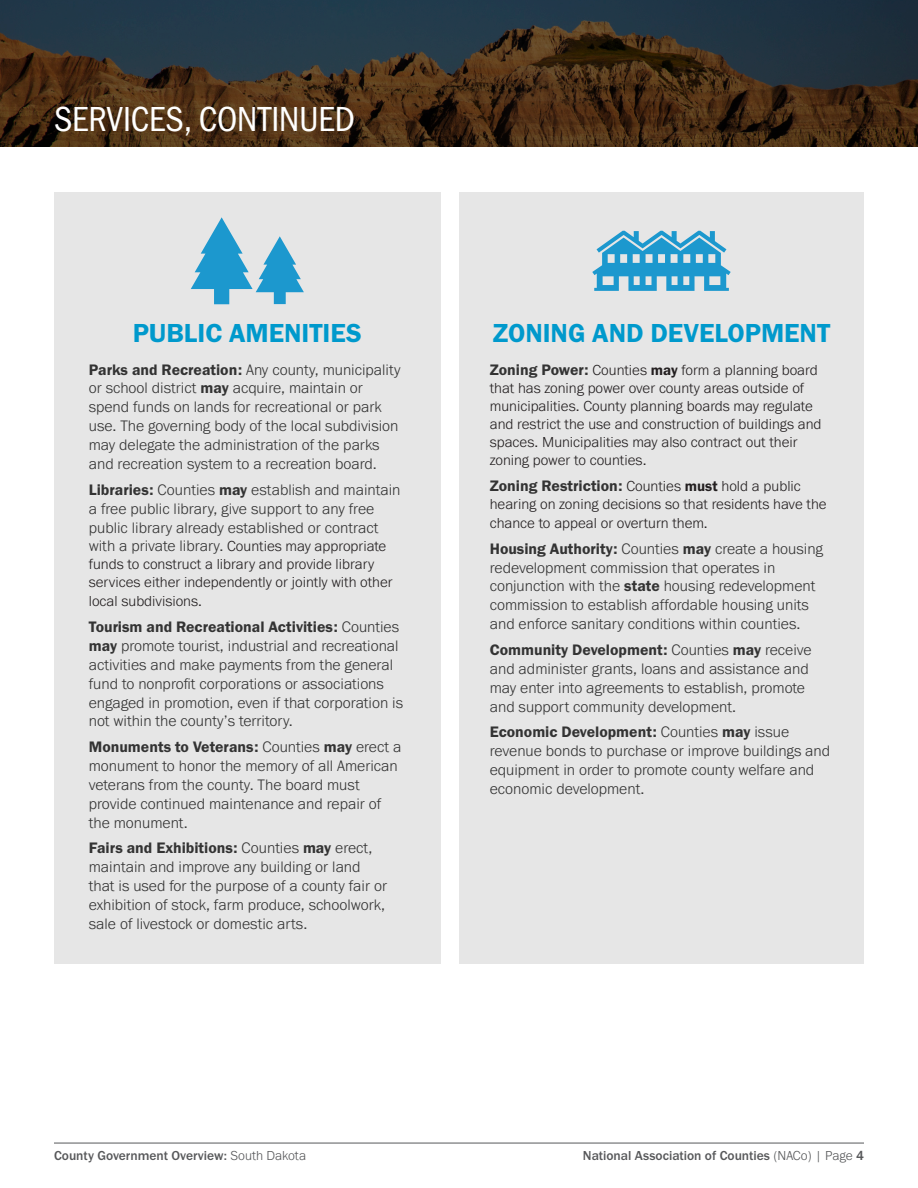
<style>
.page{position:relative;width:918px;height:1188px;background:#fff}
.page>*{position:absolute;margin:0;border:0;box-sizing:border-box;transform-origin:0 0}
.Main_Header{font:36px "Franklin Gothic URW Cond";letter-spacing:-.005em;color:#fff}
.Figure_title{font:27px "Franklin Gothic URW Dem";color:#09c}
.Bullets{font:300 15.75px/18.9px "Franklin Gothic URW";color:#333}
.Body_text{font:300 15.75px/18.9px "Franklin Gothic URW";color:#333}
.Body_text-2{font:300 15px/18.1px "Franklin Gothic URW";color:#231f20}
.Bullets-2{font:300 15px/18.3px "Franklin Gothic URW";color:#231f20}
.t1{font:500 13.5px "Franklin Gothic URW";color:#57585a}
.s1{font-family:"Franklin Gothic URW Dem";font-weight:400}
.s2{font-size:15.75px;color:#333}
.s3{font-family:"Franklin Gothic URW Dem";font-weight:400;font-size:15.75px;color:#333}
.s4{font-weight:300}
</style>
<div class="page">
<hr style="left:54px;top:1143px;width:810px;height:1px;background:#57585a">
<svg style="left:0;top:0;width:918px;height:147px;background:#373028"></svg>
<div style="left:54px;top:192px;width:387px;height:771px;background:#e6e6e6"></div>
<div style="left:459px;top:192px;width:405px;height:771px;background:#e6e6e6"></div>
<svg style="left:191px;top:217px;width:113px;height:87px"></svg>
<svg style="left:592px;top:231px;width:139px;height:60px"></svg>
<p class="Main_Header" style="left:54px;top:93px;width:302px">SERVICES, CONTINUED</p>
<p class="Figure_title" style="left:133px;top:317px;width:231px">PUBLIC AMENITIES</p>
<p class="Bullets" style="left:89px;top:360px;width:313px"><span class="s1">Parks and Recreation:</span> Any county, municipality or school district <span class="s1">may</span> acquire, maintain or spend funds on lands for recreational or park use. The governing body of the local subdivision may delegate the administration of the parks and recreation system to a recreation board.</p>
<p class="Bullets" style="left:89px;top:480px;width:313px"><span class="s1">Libraries:</span> Counties <span class="s1">may</span> establish and maintain a free public library, give support to any free public library already established or contract</p>
<p class="Bullets-2" style="left:89px;top:537px;width:305px"><span class="s2">with a private library.</span> Counties may appropriate funds to construct a library and provide library services either independently or jointly with other local subdivisions.</p>
<p class="Bullets" style="left:89px;top:617px;width:316px"><span class="s1">Tourism and Recreational Activities:</span> Counties <span class="s1">may</span> promote tourist, industrial and recreational activities and make payments from the general fund to nonprofit corporations or associations engaged in promotion, even if that corporation is not within the county’s territory.</p>
<p class="Bullets" style="left:89px;top:737px;width:314px"><span class="s1">Monuments to Veterans:</span> Counties <span class="s1">may</span> erect a monument to honor the memory of all American veterans from the county. The board must provide continued maintenance and repair of the monument.</p>
<p class="Bullets" style="left:89px;top:838px;width:300px"><span class="s1">Fairs and Exhibitions:</span> Counties <span class="s1">may</span> erect, maintain and improve any building or land that is used for the purpose of a county fair or exhibition of stock, farm produce, schoolwork, sale of livestock or domestic arts.</p>
<p class="Figure_title" style="left:493px;top:317px;width:339px">ZONING AND DEVELOPMENT</p>
<p class="Body_text-2" style="left:490px;top:360px;width:333px"><span class="s3">Zoning Power:</span> Counties <span class="s1">may</span> form a planning board that has zoning power over county areas outside of municipalities. County planning boards may regulate and restrict the use and construction of buildings and spaces. Municipalities may also contract out their zoning power to counties.</p>
<p class="Body_text-2" style="left:490px;top:477px;width:338px"><span class="s3">Zoning Restriction:</span> Counties <span class="s1">must</span> hold a public hearing on zoning decisions so that residents have the chance to appeal or overturn them.</p>
<p class="Body_text" style="left:490px;top:539px;width:335px"><span class="s1">Housing Authority:</span> Counties <span class="s1">may</span> create a housing redevelopment commission that operates in conjunction with the <span class="s1">state</span> housing redevelopment commission to establish affordable housing units and enforce sanitary conditions within counties.</p>
<p class="Body_text" style="left:490px;top:640px;width:323px"><span class="s1">Community Development:</span> Counties <span class="s1">may</span> receive and administer grants, loans and assistance and may enter into agreements to establish, promote and support community development.</p>
<p class="Body_text" style="left:490px;top:722px;width:342px"><span class="s1">Economic Development:</span> Counties <span class="s1">may</span> issue revenue bonds to purchase or improve buildings and equipment in order to promote county welfare and economic development.</p>
<p class="t1" style="left:54px;top:1147px;width:254px">County Government Overview: <span class="s4">South Dakota</span></p>
<p class="t1" style="left:583px;top:1147px;width:283px">National Association of Counties <span class="s4">(NACo) | Page</span> 4</p>
</div>
